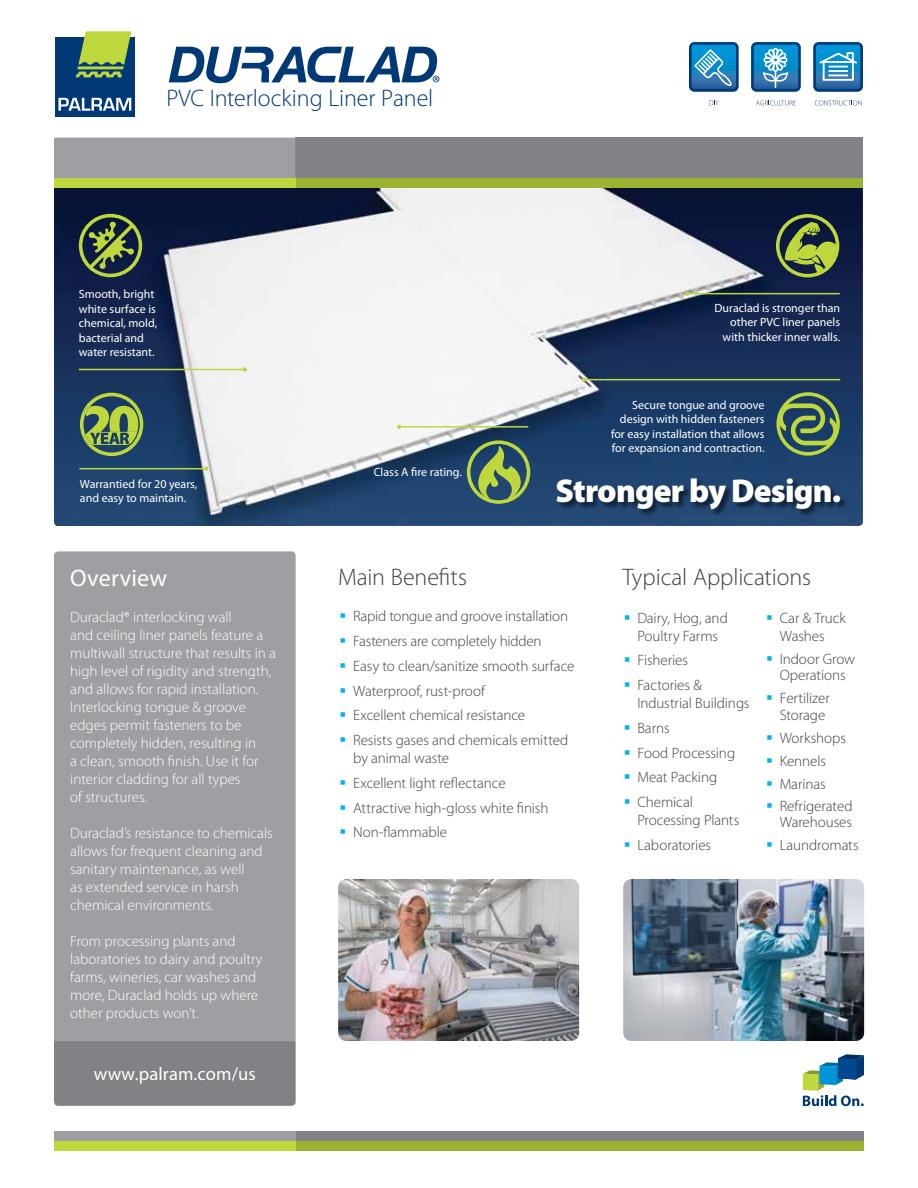
<style>
.page{position:relative;width:918px;height:1188px;background:#fff}
.page>*{position:absolute;margin:0;border:0;box-sizing:border-box;transform-origin:0 0}
.t1{font:900 33.15px "Myriad Pro";letter-spacing:-.025em;color:#fff}
.t2{font:300 24px "Myriad Pro";letter-spacing:-.005em;color:#414042}
.t3{font:300 24px "Myriad Pro";letter-spacing:-.005em;color:#003976}
.t4{font:24px "Myriad Pro";letter-spacing:.01em;color:#fff}
.t5{font:18.45px "Myriad Pro";letter-spacing:.01em;color:#fff}
.t6{font:300 15px/18px "Myriad Pro";color:#fff}
.t7{font:300 15px/18px "Myriad Pro";letter-spacing:-.005em;color:#414042}
.t8{font:12px/14.4px "Myriad Pro";color:#fff}
.s1{color:#00b3f0}
</style>
<div class="page">
<img style="left:54px;top:188px;width:809px;height:338px">
<svg style="left:79px;top:214px;width:63px;height:63px;background:#4b5d3e"></svg>
<hr style="left:79px;top:369px;width:166px;height:1px;background:#bed73d">
<hr style="left:79px;top:468px;width:127px;height:1px;background:#bed73d">
<svg style="left:243px;top:367px;width:4px;height:5px"></svg>
<svg style="left:80px;top:393px;width:63px;height:63px;background:#658453"></svg>
<svg style="left:204px;top:466px;width:4px;height:5px"></svg>
<svg style="left:776px;top:214px;width:63px;height:63px;background:#5e713e"></svg>
<hr style="left:585px;top:379px;width:255px;height:1px;background:#bed73d">
<svg style="left:685px;top:292px;width:5px;height:4px"></svg>
<svg style="left:776px;top:392px;width:64px;height:64px;background:#547458"></svg>
<hr style="left:688px;top:293px;width:152px;height:1px;background:#bed73d">
<svg style="left:582px;top:377px;width:4px;height:5px"></svg>
<div style="left:557px;top:478px;width:291px;height:39px;background:#000;opacity:.55"></div>
<svg style="left:467px;top:440px;width:63px;height:64px;background:#5c7c59"></svg>
<hr style="left:401px;top:426px;width:127px;height:2px;background:#bed73d">
<svg style="left:397px;top:425px;width:4px;height:4px"></svg>
<img style="left:623px;top:879px;width:241px;height:162px">
<img style="left:338px;top:879px;width:241px;height:162px">
<div style="left:55px;top:37px;width:80px;height:80px;background:#003976"></div>
<svg style="left:58px;top:98px;width:73px;height:13px"></svg>
<svg style="left:76px;top:31px;width:55px;height:46px"></svg>
<div style="left:295px;top:138px;width:568px;height:50px;background:#808285"></div>
<div style="left:295px;top:178px;width:568px;height:10px;background:#9cb332"></div>
<div style="left:54px;top:138px;width:241px;height:50px;background:#9d9fa2"></div>
<div style="left:54px;top:178px;width:241px;height:10px;background:#bed73d"></div>
<div style="left:296px;top:1141px;width:568px;height:9px;background:#9cb332"></div>
<div style="left:296px;top:1131px;width:568px;height:10px;background:#808285"></div>
<div style="left:54px;top:1141px;width:242px;height:9px;background:#bed73d"></div>
<div style="left:54px;top:1131px;width:242px;height:10px;background:#9d9fa2"></div>
<div style="left:54px;top:551px;width:242px;height:490px;background:#9d9fa2"></div>
<div style="left:54px;top:1041px;width:242px;height:65px;background:#808285"></div>
<svg style="left:803px;top:1054px;width:61px;height:52px"></svg>
<div style="left:813px;top:42px;width:50px;height:50px;border:3px solid #003976;border-radius:4px"></div>
<svg style="left:815px;top:43px;width:47px;height:47px;background:#348dc2"></svg>
<hr style="left:822px;top:61px;width:32px;height:2px;background:#fff">
<svg style="left:815px;top:100px;width:47px;height:5px"></svg>
<div style="left:751px;top:42px;width:50px;height:50px;border:3px solid #003976;border-radius:4px"></div>
<svg style="left:752px;top:43px;width:47px;height:47px;background:#3d91c4"></svg>
<svg style="left:756px;top:100px;width:40px;height:5px"></svg>
<div style="left:689px;top:42px;width:50px;height:50px;border:3px solid #003976;border-radius:4px"></div>
<svg style="left:690px;top:43px;width:47px;height:47px;background:#308cc1"></svg>
<svg style="left:709px;top:100px;width:10px;height:5px"></svg>
<svg style="left:169px;top:47px;width:271px;height:36px"></svg>
<h2 class="t3" style="left:167px;top:85px;width:268px">PVC Interlocking Liner Panel</h2>
<p class="t8" style="left:79px;top:287px;width:80px">Smooth, bright white surface is chemical, mold, bacterial and water resistant.</p>
<p class="t8" style="left:80px;top:477px;width:119px">Warrantied for 20 years, and easy to maintain.</p>
<p class="t8" style="left:374px;top:465px;width:90px">Class A fire rating.</p>
<p class="t8" style="left:715px;top:301px;width:127px;text-align:right">Duraclad is stronger than other PVC liner panels with thicker inner walls.</p>
<p class="t8" style="left:611px;top:398px;width:155px;text-align:right">Secure tongue and groove design with hidden fasteners for easy installation that allows for expansion and contraction.</p>
<h1 class="t1" style="left:556px;top:472px;width:287px">Stronger by Design.</h1>
<h2 class="t4" style="left:70px;top:564px;width:99px">Overview</h2>
<p class="t6" style="left:70px;top:608px;width:207px">Duraclad® interlocking wall<br>and ceiling liner panels feature a multiwall structure that results in a high level of rigidity and strength, and allows for rapid installation.<br>Interlocking tongue &amp; groove edges permit fasteners to be completely hidden, resulting in<br>a clean, smooth finish. Use it for interior cladding for all types<br>of structures.</p>
<p class="t6" style="left:70px;top:824px;width:204px">Duraclad’s resistance to chemicals allows for frequent cleaning and sanitary maintenance, as well<br>as extended service in harsh chemical environments.</p>
<p class="t6" style="left:70px;top:932px;width:194px">From processing plants and laboratories to dairy and poultry farms, wineries, car washes and more, Duraclad holds up where other products won’t.</p>
<p class="t5" style="left:94px;top:1064px;width:164px">www.palram.com/us</p>
<h2 class="t2" style="left:338px;top:564px;width:130px">Main Benefits</h2>
<p class="t7" style="left:340px;top:608px;width:230px"><span class="s1">▪</span> Rapid tongue and groove installation</p>
<p class="t7" style="left:340px;top:632px;width:203px"><span class="s1">▪</span> Fasteners are completely hidden</p>
<p class="t7" style="left:340px;top:657px;width:236px"><span class="s1">▪</span> Easy to clean/sanitize smooth surface</p>
<p class="t7" style="left:340px;top:682px;width:147px"><span class="s1">▪</span> Waterproof, rust-proof</p>
<p class="t7" style="left:340px;top:707px;width:187px"><span class="s1">▪</span> Excellent chemical resistance</p>
<p class="t7" style="left:353px;top:731px;width:217px;text-indent:-14px"><span class="s1">▪</span> Resists gases and chemicals emitted by animal waste</p>
<p class="t7" style="left:340px;top:774px;width:167px"><span class="s1">▪</span> Excellent light reflectance</p>
<p class="t7" style="left:340px;top:799px;width:210px"><span class="s1">▪</span> Attractive high-gloss white finish</p>
<p class="t7" style="left:340px;top:824px;width:109px"><span class="s1">▪</span> Non-flammable</p>
<h2 class="t2" style="left:622px;top:564px;width:190px">Typical Applications</h2>
<p class="t7" style="left:624px;top:609px;width:106px;text-align:center"><span class="s1">▪</span> Dairy, Hog, and<br>Poultry Farms</p>
<p class="t7" style="left:624px;top:652px;width:66px"><span class="s1">▪</span> Fisheries</p>
<p class="t7" style="left:637px;top:676px;width:114px;text-indent:-14px"><span class="s1">▪</span> Factories &amp;<br>Industrial Buildings</p>
<p class="t7" style="left:624px;top:719px;width:47px"><span class="s1">▪</span> Barns</p>
<p class="t7" style="left:624px;top:744px;width:113px"><span class="s1">▪</span> Food Processing</p>
<p class="t7" style="left:624px;top:769px;width:95px"><span class="s1">▪</span> Meat Packing</p>
<p class="t7" style="left:637px;top:793px;width:104px;text-indent:-14px"><span class="s1">▪</span> Chemical<br>Processing Plants</p>
<p class="t7" style="left:624px;top:836px;width:89px"><span class="s1">▪</span> Laboratories</p>
<p class="t7" style="left:766px;top:609px;width:81px;text-align:center"><span class="s1">▪</span> Car &amp; Truck<br>Washes</p>
<p class="t7" style="left:766px;top:651px;width:90px;line-height:16.4px;text-align:center"><span class="s1">▪</span> Indoor Grow<br>Operations</p>
<p class="t7" style="left:766px;top:690px;width:65px;line-height:16.4px;text-align:right"><span class="s1">▪</span> Fertilizer<br>Storage</p>
<p class="t7" style="left:766px;top:729px;width:81px"><span class="s1">▪</span> Workshops</p>
<p class="t7" style="left:766px;top:752px;width:61px"><span class="s1">▪</span> Kennels</p>
<p class="t7" style="left:766px;top:775px;width:61px"><span class="s1">▪</span> Marinas</p>
<p class="t7" style="left:766px;top:798px;width:88px;line-height:16.4px;text-align:right"><span class="s1">▪</span> Refrigerated<br>Warehouses</p>
<p class="t7" style="left:766px;top:836px;width:94px"><span class="s1">▪</span> Laundromats</p>
</div>
